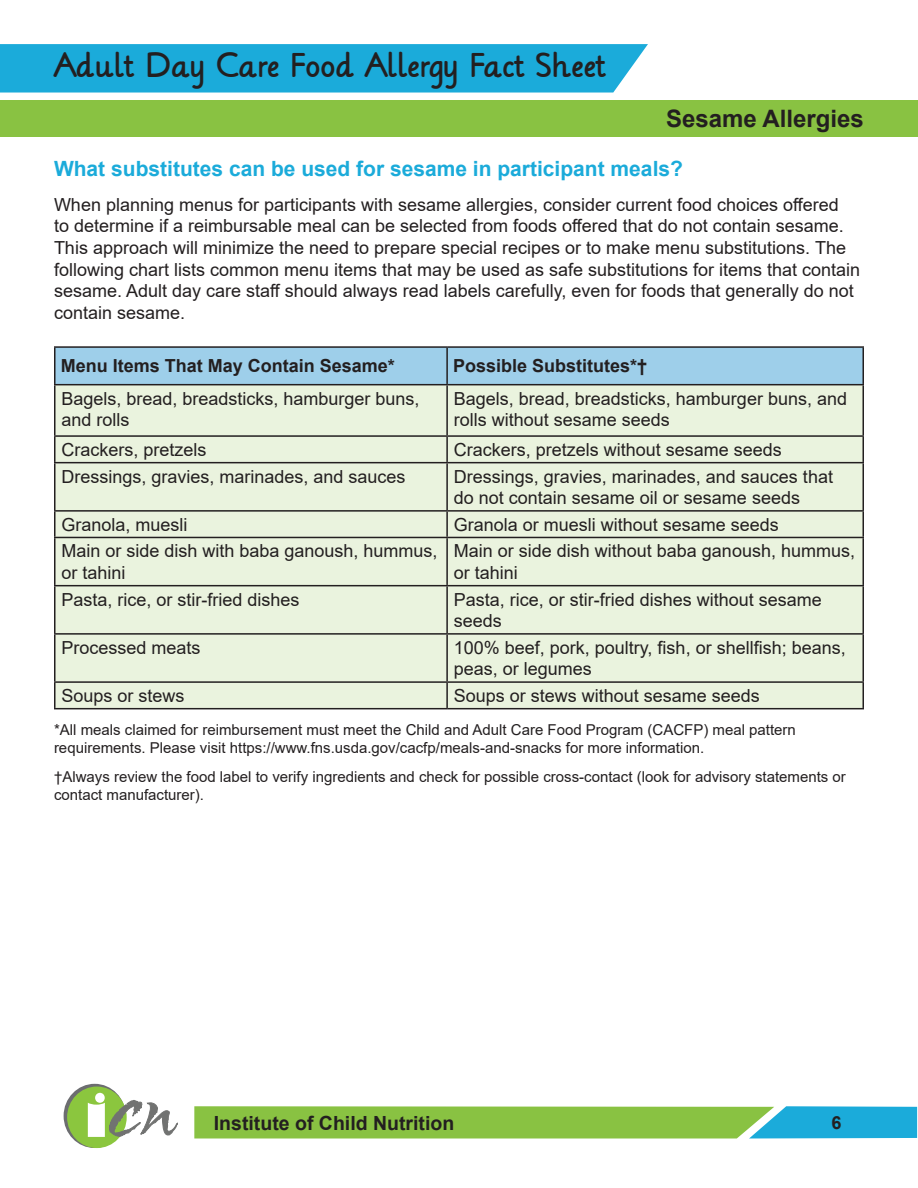
<style>
.page{position:relative;width:918px;height:1188px;background:#fff}
.page>*{position:absolute;margin:0;border:0;box-sizing:border-box;transform-origin:0 0}
.t1{font:800 58.2px "Gill Sans";color:#fff}
.t2{font:27px "Lilly";color:#231f20}
.t3{font:700 24px "Arial";color:#231f20}
.heading_2{font:700 21px "Arial";color:#1babda}
.t4{font:700 19.5px "Arial";color:#231f20}
.content{font:18px/21.6px "Arial";color:#231f20}
.content-2{font:700 18px "Arial";color:#231f20}
.content-3{font:15px/18px "Arial";color:#231f20}
</style>
<div class="page">
<div style="left:0;top:44px;width:648px;height:49px;background:#1babda"></div>
<div style="left:0;top:100px;width:918px;height:37px;background:#89c242"></div>
<svg style="left:194px;top:1106px;width:723px;height:32px;background:#76bf67"></svg>
<svg style="left:64px;top:1084px;width:62px;height:64px"></svg>
<div style="left:67px;top:1087px;width:60px;height:61px;background:#8bc63e;border-radius:50%"></div>
<svg style="left:109px;top:1100px;width:69px;height:37px"></svg>
<div style="left:56px;top:348px;width:806px;height:36px;background:#9ecfea"></div>
<div style="left:56px;top:385px;width:806px;height:323px;background:#eaf3de"></div>
<hr style="left:54px;top:346px;width:393px;height:2px;background:#231f20">
<hr style="left:54px;top:348px;width:2px;height:36px;background:#231f20">
<hr style="left:447px;top:346px;width:417px;height:2px;background:#231f20">
<hr style="left:446px;top:348px;width:2px;height:36px;background:#231f20">
<hr style="left:862px;top:348px;width:2px;height:36px;background:#231f20">
<hr style="left:54px;top:384px;width:393px;height:1px;background:#231f20">
<hr style="left:54px;top:385px;width:2px;height:50px;background:#231f20">
<hr style="left:447px;top:384px;width:417px;height:1px;background:#231f20">
<hr style="left:446px;top:385px;width:2px;height:50px;background:#231f20">
<hr style="left:862px;top:385px;width:2px;height:50px;background:#231f20">
<hr style="left:54px;top:435px;width:393px;height:2px;background:#231f20">
<hr style="left:54px;top:437px;width:2px;height:25px;background:#231f20">
<hr style="left:447px;top:435px;width:417px;height:2px;background:#231f20">
<hr style="left:446px;top:437px;width:2px;height:25px;background:#231f20">
<hr style="left:862px;top:437px;width:2px;height:25px;background:#231f20">
<hr style="left:54px;top:462px;width:393px;height:1px;background:#231f20">
<hr style="left:54px;top:463px;width:2px;height:47px;background:#231f20">
<hr style="left:447px;top:462px;width:417px;height:1px;background:#231f20">
<hr style="left:446px;top:463px;width:2px;height:47px;background:#231f20">
<hr style="left:862px;top:463px;width:2px;height:47px;background:#231f20">
<hr style="left:54px;top:510px;width:393px;height:2px;background:#231f20">
<hr style="left:54px;top:512px;width:2px;height:25px;background:#231f20">
<hr style="left:447px;top:510px;width:417px;height:2px;background:#231f20">
<hr style="left:446px;top:512px;width:2px;height:25px;background:#231f20">
<hr style="left:862px;top:512px;width:2px;height:25px;background:#231f20">
<hr style="left:54px;top:537px;width:393px;height:1px;background:#231f20">
<hr style="left:54px;top:538px;width:2px;height:47px;background:#231f20">
<hr style="left:447px;top:537px;width:417px;height:1px;background:#231f20">
<hr style="left:446px;top:538px;width:2px;height:47px;background:#231f20">
<hr style="left:862px;top:538px;width:2px;height:47px;background:#231f20">
<hr style="left:54px;top:585px;width:393px;height:1px;background:#231f20">
<hr style="left:54px;top:586px;width:2px;height:47px;background:#231f20">
<hr style="left:447px;top:585px;width:417px;height:1px;background:#231f20">
<hr style="left:446px;top:586px;width:2px;height:47px;background:#231f20">
<hr style="left:862px;top:586px;width:2px;height:47px;background:#231f20">
<hr style="left:54px;top:633px;width:393px;height:2px;background:#231f20">
<hr style="left:54px;top:635px;width:2px;height:46px;background:#231f20">
<hr style="left:447px;top:633px;width:417px;height:2px;background:#231f20">
<hr style="left:446px;top:635px;width:2px;height:46px;background:#231f20">
<hr style="left:862px;top:635px;width:2px;height:46px;background:#231f20">
<hr style="left:54px;top:681px;width:393px;height:2px;background:#231f20">
<hr style="left:54px;top:683px;width:2px;height:25px;background:#231f20">
<hr style="left:447px;top:681px;width:417px;height:2px;background:#231f20">
<hr style="left:446px;top:683px;width:2px;height:25px;background:#231f20">
<hr style="left:862px;top:683px;width:2px;height:25px;background:#231f20">
<hr style="left:54px;top:708px;width:393px;height:1px;background:#231f20">
<hr style="left:447px;top:708px;width:417px;height:1px;background:#231f20">
<h2 class="t2" style="left:54px;top:44px;width:554px">Adult Day Care Food Allergy Fact Sheet</h2>
<h3 class="t3" style="left:666px;top:102px;width:199px">Sesame Allergies</h3>
<p class="heading_2" style="left:54px;top:153px;width:631px">What substitutes can be used for sesame in participant meals?</p>
<p class="content" style="left:54px;top:193px;width:808px">When planning menus for participants with sesame allergies, consider current food choices offered<br>to determine if a reimbursable meal can be selected from foods offered that do not contain sesame.<br>This approach will minimize the need to prepare special recipes or to make menu substitutions. The following chart lists common menu items that may be used as safe substitutions for items that contain sesame. Adult day care staff should always read labels carefully, even for foods that generally do not contain sesame.</p>
<p class="content-2" style="left:61px;top:353px;width:336px">Menu Items That May Contain Sesame*</p>
<p class="content-2" style="left:453px;top:353px;width:196px">Possible Substitutes*†</p>
<p class="content" style="left:62px;top:387px;width:360px">Bagels, bread, breadsticks, hamburger buns, and rolls</p>
<p class="content" style="left:454px;top:387px;width:395px">Bagels, bread, breadsticks, hamburger buns, and rolls without sesame seeds</p>
<p class="content" style="left:62px;top:439px;width:147px">Crackers, pretzels</p>
<p class="content" style="left:454px;top:439px;width:330px">Crackers, pretzels without sesame seeds</p>
<p class="content" style="left:62px;top:465px;width:346px">Dressings, gravies, marinades, and sauces</p>
<p class="content" style="left:454px;top:465px;width:381px">Dressings, gravies, marinades, and sauces that do not contain sesame oil or sesame seeds</p>
<p class="content" style="left:62px;top:513px;width:128px">Granola, muesli</p>
<p class="content" style="left:454px;top:513px;width:327px">Granola or muesli without sesame seeds</p>
<p class="content" style="left:62px;top:540px;width:378px">Main or side dish with baba ganoush, hummus, or tahini</p>
<p class="content" style="left:454px;top:540px;width:403px">Main or side dish without baba ganoush, hummus, or tahini</p>
<p class="content" style="left:62px;top:588px;width:240px">Pasta, rice, or stir-fried dishes</p>
<p class="content" style="left:454px;top:588px;width:370px">Pasta, rice, or stir-fried dishes without sesame seeds</p>
<p class="content" style="left:62px;top:637px;width:141px">Processed meats</p>
<p class="content" style="left:454px;top:637px;width:393px">100% beef, pork, poultry, fish, or shellfish; beans, peas, or legumes</p>
<p class="content" style="left:62px;top:685px;width:125px">Soups or stews</p>
<p class="content" style="left:454px;top:685px;width:308px">Soups or stews without sesame seeds</p>
<p class="content-3" style="left:54px;top:721px;width:743px">*All meals claimed for reimbursement must meet the Child and Adult Care Food Program (CACFP) meal pattern requirements. Please visit https://www.fns.usda.gov/cacfp/meals-and-snacks for more information.</p>
<p class="content-3" style="left:54px;top:767px;width:793px">†Always review the food label to verify ingredients and check for possible cross-contact (look for advisory statements or contact manufacturer).</p>
<h1 class="t1" style="left:85px;top:1079px;width:25px">i</h1>
<p class="t4" style="left:214px;top:1109px;width:242px">Institute of Child Nutrition</p>
<p class="content-2" style="left:831px;top:1110px;width:12px">6</p>
</div>
